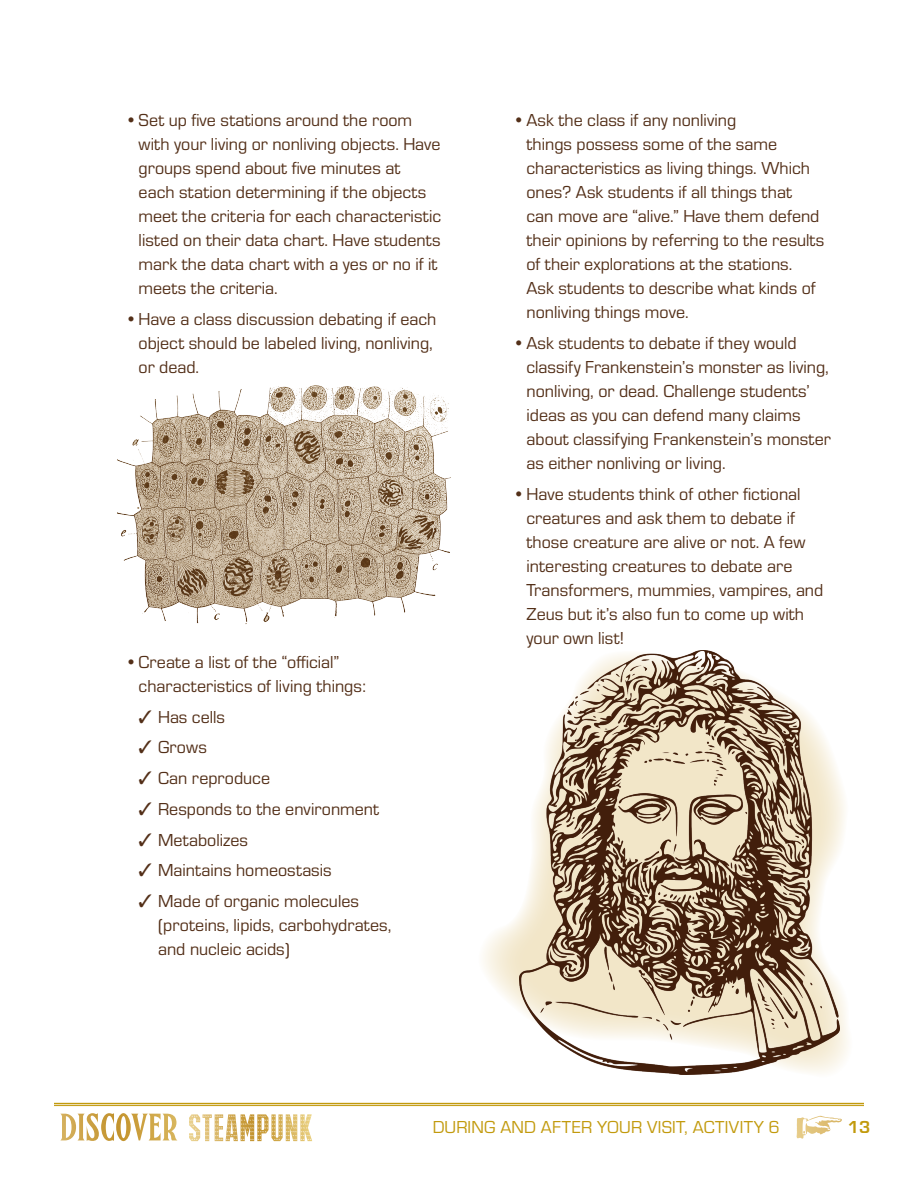
<style>
.page{position:relative;width:918px;height:1188px;background:#fff}
.page>*{position:absolute;margin:0;border:0;box-sizing:border-box;transform-origin:0 0}
.t1{font:18px/24px "Eurostile";color:#532f18}
.t2{font:18px "Eurostile";letter-spacing:.01em;color:#c29a0d}
.t3{font:700 18px "Eurostile";color:#c29a0d}
</style>
<div class="page">
<hr style="left:54px;top:1103px;width:810px;height:1px;background:#c29a0d">
<hr style="left:54px;top:1105px;width:810px;height:1px;background:#c29a0d">
<svg style="left:189px;top:1114px;width:123px;height:27px"></svg>
<svg style="left:60px;top:1113px;width:117px;height:28px"></svg>
<svg style="left:796px;top:1116px;width:28px;height:23px"></svg>
<svg style="left:483px;top:650px;width:365px;height:425px"></svg>
<img style="left:117px;top:385px;width:334px;height:239px">
<img style="left:519px;top:651px;width:321px;height:423px">
<p class="t1" style="left:139px;top:108px;width:304px;text-indent:-14px">•Set up five stations around the room with your living or nonliving objects. Have groups spend about five minutes at<br>each station determining if the objects meet the criteria for each characteristic listed on their data chart. Have students mark the data chart with a yes or no if it meets the criteria.</p>
<p class="t1" style="left:139px;top:306px;width:299px;text-indent:-14px">•Have a class discussion debating if each object should be labeled living, nonliving, or dead.</p>
<p class="t1" style="left:139px;top:649px;width:229px;text-indent:-14px">•Create a list of the “official” characteristics of living things:</p>
<p class="t1" style="left:139px;top:704px;width:88px">✓ Has cells</p>
<p class="t1" style="left:139px;top:735px;width:70px">✓ Grows</p>
<p class="t1" style="left:139px;top:765px;width:133px">✓ Can reproduce</p>
<p class="t1" style="left:139px;top:796px;width:242px">✓ Responds to the environment</p>
<p class="t1" style="left:139px;top:827px;width:111px">✓ Metabolizes</p>
<p class="t1" style="left:139px;top:858px;width:195px">✓ Maintains homeostasis</p>
<p class="t1" style="left:158px;top:888px;width:235px;text-indent:-19px">✓ Made of organic molecules (proteins, lipids, carbohydrates, and nucleic acids)</p>
<p class="t1" style="left:526px;top:108px;width:299px;text-indent:-14px">•Ask the class if any nonliving<br>things possess some of the same characteristics as living things. Which ones? Ask students if all things that<br>can move are “alive.” Have them defend their opinions by referring to the results of their explorations at the stations.<br>Ask students to describe what kinds of nonliving things move.</p>
<p class="t1" style="left:526px;top:330px;width:306px;text-indent:-14px">•Ask students to debate if they would classify Frankenstein’s monster as living, nonliving, or dead. Challenge students’ ideas as you can defend many claims about classifying Frankenstein’s monster as either nonliving or living.</p>
<p class="t1" style="left:526px;top:481px;width:298px;text-indent:-14px">•Have students think of other fictional creatures and ask them to debate if those creature are alive or not. A few interesting creatures to debate are Transformers, mummies, vampires, and Zeus but it’s also fun to come up with your own list!</p>
<p class="t2" style="left:432px;top:1115px;width:349px">DURING AND AFTER YOUR VISIT, ACTIVITY 6</p>
<p class="t3" style="left:848px;top:1114px;width:24px">13</p>
</div>
